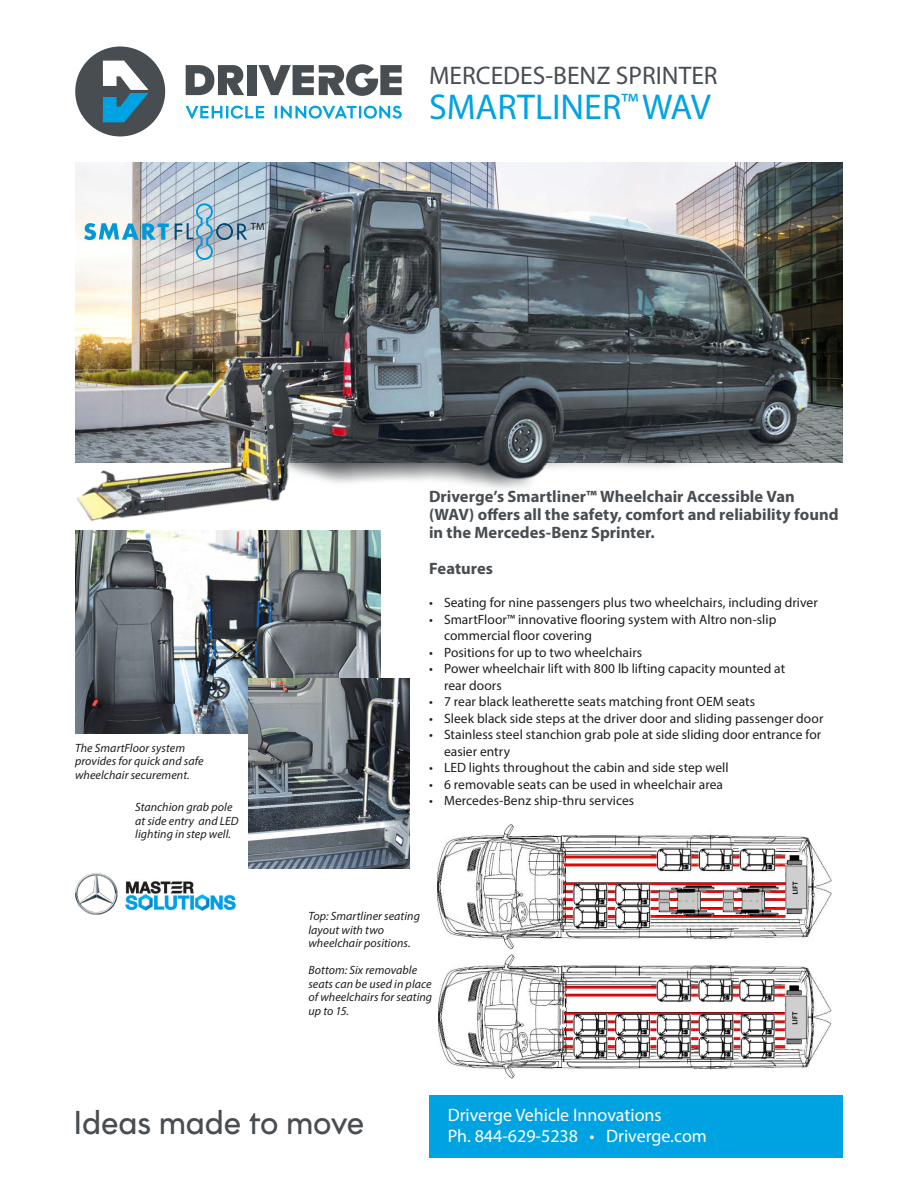
<style>
.page{position:relative;width:918px;height:1188px;background:#fff}
.page>*{position:absolute;margin:0;border:0;box-sizing:border-box;transform-origin:0 0}
.t1{font:36px "Myriad Pro";color:#00a3e2}
.t2{font:33px "Graphit";letter-spacing:-.005em;color:#484d52;scale:.96 1}
.t3{font:25.5px "Myriad Pro";color:#484d52}
.t4{font:18px "Myriad Pro";color:#fff}
.t5{font:700 16.5px/18px "Myriad Pro";color:#484d52}
.t6{font:13.5px/16.5px "Myriad Pro";letter-spacing:.005em;color:#1d1d1b}
.t7{font:italic 12px/13.5px "Myriad Pro";letter-spacing:.005em;color:#1d1d1b}
.t8{font:10.5px "Myriad Pro";color:#1d1d1b}
</style>
<div class="page">
<img style="left:75px;top:163px;width:767px;height:299px">
<img style="left:75px;top:173px;width:760px;height:367px">
<img style="left:76px;top:531px;width:304px;height:203px">
<img style="left:248px;top:679px;width:162px;height:189px">
<img style="left:438px;top:824px;width:394px;height:255px">
<div style="left:429px;top:1096px;width:413px;height:62px;background:#00a3e2"></div>
<svg style="left:84px;top:223px;width:85px;height:17px"></svg>
<svg style="left:175px;top:202px;width:72px;height:59px;background:#a8bdcb"></svg>
<div style="left:75px;top:47px;width:90px;height:89px;background:#484d52;border-radius:50%"></div>
<svg style="left:103px;top:61px;width:45px;height:61px"></svg>
<svg style="left:186px;top:106px;width:216px;height:13px"></svg>
<div style="left:248px;top:65px;width:9px;height:30px;background:#484d52"></div>
<svg style="left:258px;top:64px;width:144px;height:32px"></svg>
<svg style="left:186px;top:65px;width:58px;height:30px"></svg>
<img style="left:75px;top:873px;width:43px;height:42px">
<img style="left:124px;top:881px;width:112px;height:30px">
<p class="t8" style="left:251px;top:220px;width:15px">TM</p>
<p class="t3" style="left:429px;top:60px;width:290px">MERCEDES-BENZ SPRINTER</p>
<p class="t1" style="left:429px;top:84px;width:283px">SMARTLINER<sup>™</sup>WAV</p>
<p class="t7" style="left:75px;top:741px;width:130px">The SmartFloor system provides for quick and safe wheelchair securement.</p>
<p class="t7" style="left:135px;top:800px;width:105px">Stanchion grab pole at side entry and LED lighting in step well.</p>
<p class="t5" style="left:429px;top:487px;width:411px">Driverge’s Smartliner™ Wheelchair Accessible Van (WAV) offers all the safety, comfort and reliability found in the Mercedes-Benz Sprinter.</p>
<p class="t5" style="left:429px;top:559px;width:66px">Features</p>
<p class="t6" style="left:429px;top:594px;width:390px">• Seating for nine passengers plus two wheelchairs, including driver</p>
<p class="t6" style="left:444px;top:611px;width:334px;text-indent:-15px">• SmartFloor™ innovative flooring system with Altro non-slip commercial floor covering</p>
<p class="t6" style="left:429px;top:644px;width:215px">• Positions for up to two wheelchairs</p>
<p class="t6" style="left:444px;top:660px;width:343px;text-indent:-15px">• Power wheelchair lift with 800 lb lifting capacity mounted at rear doors</p>
<p class="t6" style="left:429px;top:693px;width:328px">• 7 rear black leatherette seats matching front OEM seats</p>
<p class="t6" style="left:429px;top:710px;width:396px">• Sleek black side steps at the driver door and sliding passenger door</p>
<p class="t6" style="left:444px;top:726px;width:379px;text-indent:-15px">• Stainless steel stanchion grab pole at side sliding door entrance for easier entry</p>
<p class="t6" style="left:429px;top:759px;width:301px">• LED lights throughout the cabin and side step well</p>
<p class="t6" style="left:429px;top:776px;width:296px">• 6 removable seats can be used in wheelchair area</p>
<p class="t6" style="left:429px;top:792px;width:207px">• Mercedes-Benz ship-thru services</p>
<p class="t7" style="left:308px;top:909px;width:113px">Top: Smartliner seating layout with two wheelchair positions.</p>
<p class="t7" style="left:308px;top:963px;width:125px">Bottom: Six removable seats can be used in place of wheelchairs for seating up to 15.</p>
<p class="t2" style="left:74px;top:1102px;width:304px">Ideas made to move</p>
<p class="t4" style="left:448px;top:1104px;width:216px">Driverge Vehicle Innovations</p>
<p class="t4" style="left:448px;top:1125px;width:261px">Ph. 844-629-5238 • Driverge.com</p>
</div>
